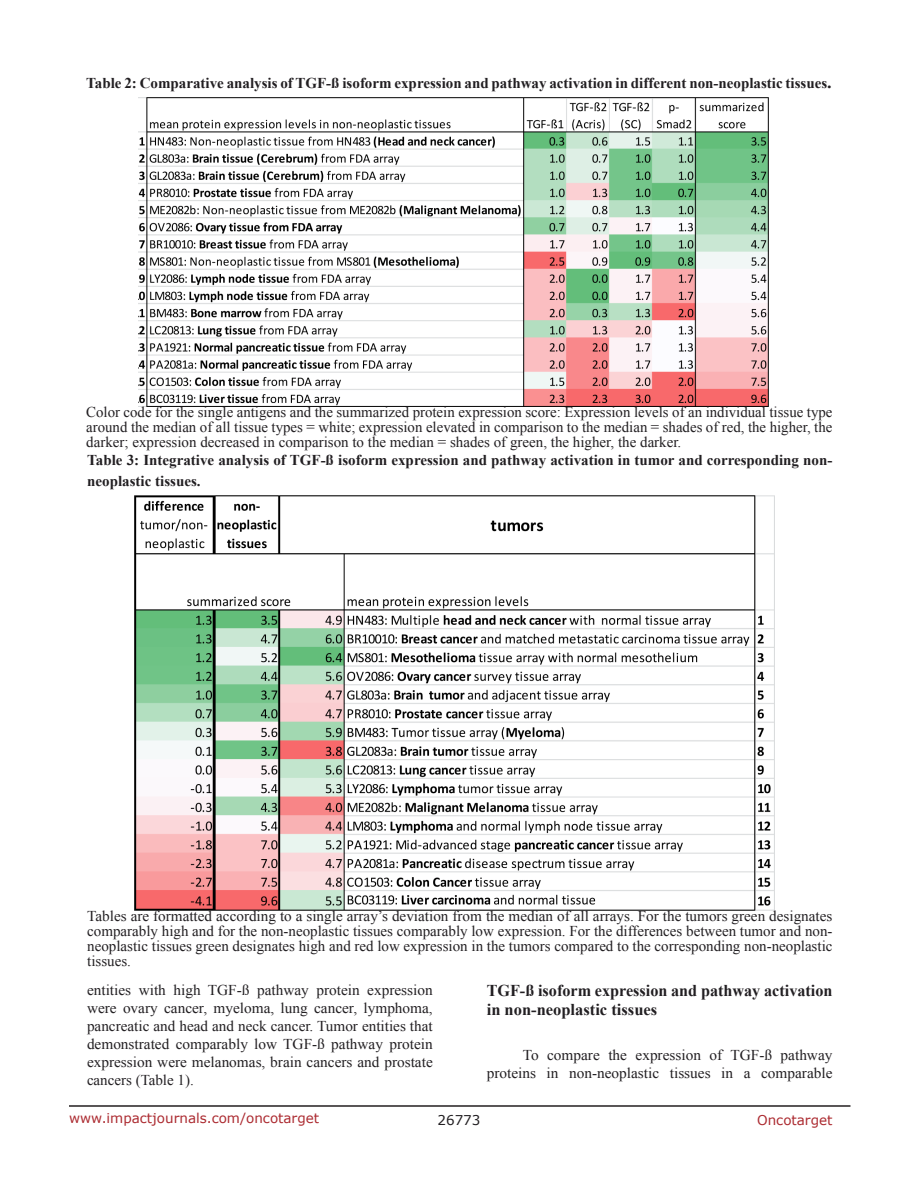
<style>
.page{position:relative;width:918px;height:1188px;background:#fff}
.page>*{position:absolute;margin:0;border:0;box-sizing:border-box;transform-origin:0 0}
.SubHeading{font:700 16.5px/19.8px "Times New Roman";color:#221f22}
.TableText{font:15px/15px "Times New Roman";color:#221f22;text-align:justify}
.BodyText{font:15px/18px "Times New Roman";color:#221f22;text-align:justify}
.TableHeading{font:700 15px/21.6px "Times New Roman";color:#221f22}
.t1{font:13.5px "Verdana";color:#ac2b31}
.t2{font:13.5px "Verdana";color:#221f22}
.s1{font-size:18px}
</style>
<div class="page">
<hr style="left:69px;top:1105px;width:781px;height:2px;background:#231f20">
<img style="left:139px;top:97px;width:630px;height:310px">
<img style="left:135px;top:496px;width:639px;height:415px">
<p class="TableHeading" style="left:86px;top:72px;width:747px">Table 2: Comparative analysis of TGF-ß isoform expression and pathway activation in different non-neoplastic tissues<span class="s1">.</span></p>
<p class="TableText" style="left:86px;top:404px;width:748px">Color code for the single antigens and the summarized protein expression score: Expression levels of an individual tissue type around the median of all tissue types = white; expression elevated in comparison to the median = shades of red, the higher, the darker; expression decreased in comparison to the median = shades of green, the higher, the darker.</p>
<p class="TableHeading" style="left:87px;top:448px;width:747px">Table 3: Integrative analysis of TGF-ß isoform expression and pathway activation in tumor and corresponding non&shy;neoplastic tissues.</p>
<p class="TableText" style="left:87px;top:908px;width:747px">Tables are formatted according to a single array’s deviation from the median of all arrays. For the tumors green designates comparably high and for the non-neoplastic tissues comparably low expression. For the differences between tumor and non&shy;neoplastic tissues green designates high and red low expression in the tumors compared to the corresponding non-neoplastic tissues.</p>
<p class="BodyText" style="left:87px;top:980px;width:347px">entities with high TGF-ß pathway protein expression were ovary cancer, myeloma, lung cancer, lymphoma, pancreatic and head and neck cancer. Tumor entities that demonstrated comparably low TGF-ß pathway protein expression were melanomas, brain cancers and prostate cancers (Table 1).</p>
<p class="SubHeading" style="left:487px;top:980px;width:347px">TGF-ß isoform expression and pathway activation in non-neoplastic tissues</p>
<p class="BodyText" style="left:487px;top:1046px;width:347px;text-align:right">To compare the expression of TGF-ß pathway proteins in non-neoplastic tissues in a comparable</p>
<p class="t1" style="left:69px;top:1109px;width:252px">www.impactjournals.com/oncotarget</p>
<p class="t2" style="left:438px;top:1111px;width:44px">26773</p>
<p class="t1" style="left:757px;top:1111px;width:77px">Oncotarget</p>
</div>
